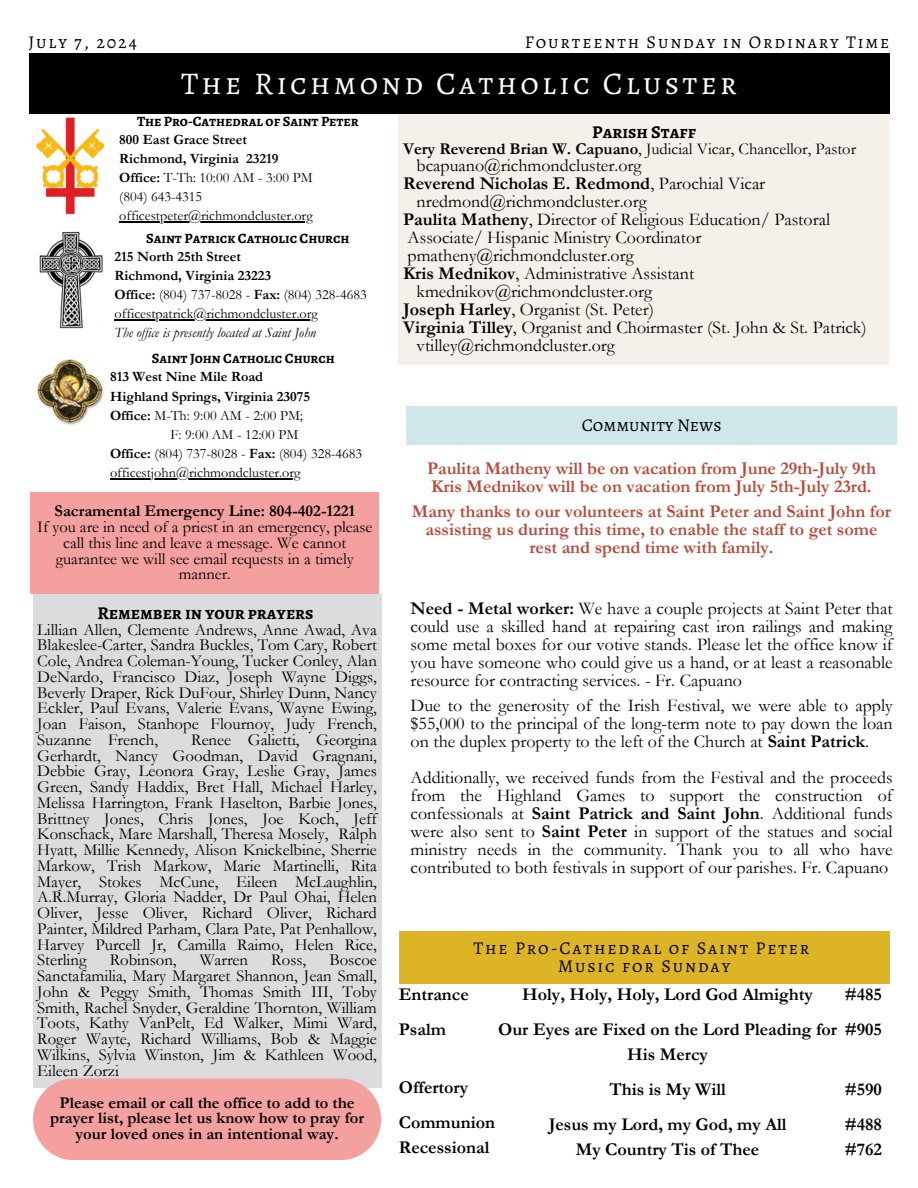
<style>
.page{position:relative;width:918px;height:1188px;background:#fff}
.page>*{position:absolute;margin:0;border:0;box-sizing:border-box;transform-origin:0 0}
.t1{font:31.65px "Alegreya SC";letter-spacing:.105em;color:#fff}
.t2{font:18px/18px "Garamond";color:#000;text-align:justify}
.t3{font:700 18px/18px "Garamond";color:#b64a3b}
.t4{font:700 18px/25px "Garamond";color:#000}
.t5{font:18px/18px "Alegreya SC";letter-spacing:.105em;color:#000;text-align:center}
.t6{font:700 18px "Alegreya SC";color:#000}
.t7{font:18px "Alegreya SC";color:#000}
.t8{font:16.8px/15.8px "Garamond";color:#000;text-align:justify}
.t9{font:16.5px/15.8px "Garamond";color:#000;text-align:center}
.t10{font:700 16.5px/15.8px "Garamond";color:#000;text-align:center}
.t11{font:14.25px "Garamond";color:#000}
.t12{font:700 14.25px "Garamond";color:#000}
.t13{font:700 14.25px "Alegreya SC";color:#000}
.t14{font:italic 14.25px "Garamond";color:#000}
.s1{font-weight:700}
.s2{font-weight:400}
</style>
<div class="page">
<div style="left:399px;top:114px;width:490px;height:251px;background:#f5f0ea"></div>
<img style="left:39px;top:231px;width:64px;height:98px">
<img style="left:36px;top:359px;width:68px;height:66px">
<hr style="left:110px;top:478px;width:191px;height:1px;background:#000">
<hr style="left:119px;top:221px;width:194px;height:1px;background:#000">
<hr style="left:115px;top:319px;width:203px;height:1px;background:#000">
<img style="left:36px;top:117px;width:69px;height:98px">
<div style="left:29px;top:53px;width:860px;height:61px;background:#000"></div>
<div style="left:33px;top:594px;width:348px;height:494px;background:#dcdcdf"></div>
<div style="left:399px;top:931px;width:490px;height:53px;background:#ddb424"></div>
<div style="left:33px;top:1078px;width:348px;height:82px;background:#f4a09e"></div>
<div style="left:406px;top:406px;width:491px;height:39px;background:#d0e7ea"></div>
<div style="left:31px;top:493px;width:348px;height:101px;background:#f4a09e"></div>
<h2 class="t5" style="left:29px;top:33px;width:110px">July 7, 2024</h2>
<h3 class="t5" style="left:525px;top:33px;width:366px">Fourteenth Sunday in Ordinary Time</h3>
<p class="t1" style="left:181px;top:62px;width:557px">The Richmond Catholic Cluster</p>
<p class="t13" style="left:137px;top:111px;width:223px">The Pro-Cathedral of Saint Peter</p>
<p class="t12" style="left:119px;top:131px;width:129px">800 East Grace Street</p>
<p class="t12" style="left:119px;top:151px;width:161px">Richmond, Virginia 23219</p>
<p class="t11" style="left:119px;top:170px;width:195px"><span class="s1">Office:</span> T-Th: 10:00 AM - 3:00 PM</p>
<p class="t11" style="left:119px;top:189px;width:85px">(804) 643-4315</p>
<p class="t11" style="left:119px;top:208px;width:195px">officestpeter@richmondcluster.org</p>
<p class="t13" style="left:146px;top:228px;width:205px">Saint Patrick Catholic Church</p>
<p class="t12" style="left:115px;top:248px;width:128px">215 North 25th Street</p>
<p class="t12" style="left:115px;top:267px;width:158px">Richmond, Virginia 23223</p>
<p class="t11" style="left:115px;top:287px;width:254px"><span class="s1">Office:</span> (804) 737-8028 - <span class="s1">Fax:</span> (804) 328-4683</p>
<p class="t11" style="left:115px;top:306px;width:205px">officestpatrick@richmondcluster.org</p>
<p class="t14" style="left:115px;top:325px;width:203px">The of ice is presently located at Saint John</p>
<p class="t13" style="left:152px;top:349px;width:185px">Saint John Catholic Church</p>
<p class="t12" style="left:110px;top:369px;width:155px">813 West Nine Mile Road</p>
<p class="t12" style="left:110px;top:388px;width:202px">Highland Springs, Virginia 23075</p>
<p class="t11" style="left:110px;top:407px;width:194px"><span class="s1">Office:</span> M-Th: 9:00 AM - 2:00 PM;</p>
<p class="t11" style="left:171px;top:427px;width:129px">F: 9:00 AM - 12:00 PM</p>
<p class="t11" style="left:110px;top:446px;width:254px"><span class="s1">Office:</span> (804) 737-8028 - <span class="s1">Fax:</span> (804) 328-4683</p>
<p class="t11" style="left:110px;top:465px;width:192px">officestjohn@richmondcluster.org</p>
<h2 class="t9" style="left:37px;top:504px;width:337px"><span class="s1">Sacramental Emergency Line: 804-402-1221<br></span>If you are in need of a priest in an emergency, please call this line and leave a message. We cannot guarantee we will see email requests in a timely manner.</h2>
<h3 class="t6" style="left:97px;top:601px;width:218px">Remember in your prayers</h3>
<h3 class="t8" style="left:37px;top:622px;width:341px">Lillian Allen, Clemente Andrews, Anne Awad, Ava Blakeslee-Carter, Sandra Buckles, Tom Cary, Robert Cole, Andrea Coleman-Young, Tucker Conley, Alan DeNardo, Francisco Diaz, Joseph Wayne Diggs, Beverly Draper, Rick DuFour, Shirley Dunn, Nancy Eckler, Paul Evans, Valerie Evans, Wayne Ewing, Joan Faison, Stanhope Flournoy, Judy French, Suzanne French,</h3>
<h3 class="t8" style="left:37px;top:732px;width:341px;text-indent:154px">Renee Galietti, Georgina Gerhardt, Nancy Goodman, David Gragnani, Debbie Gray, Leonora Gray, Leslie Gray, James Green, Sandy Haddix, Bret Hall, Michael Harley, Melissa Harrington, Frank Haselton, Barbie Jones, Brittney Jones, Chris Jones, Joe Koch, Jeff Konschack, Mare Marshall, Theresa Mosely, Ralph Hyatt, Millie Kennedy, Alison Knickelbine, Sherrie Markow, Trish Markow, Marie Martinelli, Rita Mayer, Stokes McCune, Eileen McLaughlin, A.R.Murray, Gloria Nadder, Dr Paul Ohai, Helen Oliver, Jesse Oliver, Richard Oliver, Richard Painter, Mildred Parham, Clara Pate, Pat Penhallow, Harvey Purcell Jr, Camilla Raimo, Helen Rice, Sterling</h3>
<h3 class="t8" style="left:110px;top:952px;width:68px">Robinson,</h3>
<h3 class="t8" style="left:200px;top:952px;width:50px">Warren</h3>
<h3 class="t8" style="left:271px;top:952px;width:36px">Ross,</h3>
<h3 class="t8" style="left:37px;top:952px;width:341px;text-indent:292px">Boscoe Sanctafamilia, Mary Margaret Shannon, Jean Small, John &amp; Peggy Smith, Thomas Smith III, Toby Smith, Rachel Snyder, Geraldine Thornton, William Toots, Kathy VanPelt, Ed Walker, Mimi Ward, Roger Wayte, Richard Williams, Bob &amp; Maggie Wilkins, Sylvia Winston, Jim &amp; Kathleen Wood, Eileen Zorzi</h3>
<h2 class="t10" style="left:50px;top:1095px;width:315px">Please email or call the office to add to the prayer list, please let us know how to pray for your loved ones in an intentional way.</h2>
<h3 class="t6" style="left:592px;top:120px;width:105px">Parish Staff</h3>
<h3 class="t9" style="left:403px;top:141px;width:455px"><span class="s1">Very Reverend Brian W. Capuano</span>, Judicial Vicar, Chancellor, Pastor</h3>
<h3 class="t2" style="left:417px;top:157px;width:226px">bcapuano@richmondcluster.org</h3>
<h3 class="t4" style="left:403px;top:171px;width:364px">Reverend Nicholas E. Redmond<span class="s2">, Parochial Vicar</span></h3>
<h3 class="t2" style="left:417px;top:193px;width:232px">nredmond@richmondcluster.org</h3>
<h3 class="t2" style="left:403px;top:211px;width:429px"><span class="s1">Paulita Matheny</span>, Director of Religious Education/ Pastoral</h3>
<h3 class="t2" style="left:408px;top:229px;width:295px">Associate/ Hispanic Ministry Coordinator</h3>
<h3 class="t2" style="left:408px;top:247px;width:228px">pmatheny@richmondcluster.org</h3>
<h3 class="t2" style="left:403px;top:265px;width:293px"><span class="s1">Kris Mednikov</span>, Administrative Assistant</h3>
<h3 class="t2" style="left:417px;top:283px;width:237px">kmednikov@richmondcluster.org</h3>
<h3 class="t2" style="left:403px;top:301px;width:252px"><span class="s1">Joseph Harley</span>, Organist (St. Peter)</h3>
<h3 class="t2" style="left:403px;top:319px;width:465px"><span class="s1">Virginia Tilley</span>, Organist and Choirmaster (St. John &amp; St. Patrick)</h3>
<h3 class="t2" style="left:417px;top:337px;width:200px">vtilley@richmondcluster.org</h3>
<h2 class="t7" style="left:582px;top:413px;width:141px">Community News</h2>
<h2 class="t3" style="left:427px;top:460px;width:450px">Paulita Matheny will be on vacation from June 29th-July 9th<br>Kris Mednikov will be on vacation from July 5th-July 23rd.</h2>
<h2 class="t3" style="left:412px;top:503px;width:481px;text-align:center">Many thanks to our volunteers at Saint Peter and Saint John for assisting us during this time, to enable the staff to get some rest and spend time with family.</h2>
<h2 class="t2" style="left:411px;top:600px;width:484px"><span class="s1">Need - Metal worker:</span> We have a couple projects at Saint Peter that could use a skilled hand at repairing cast iron railings and making some metal boxes for our votive stands. Please let the office know if you have someone who could give us a hand, or at least a reasonable resource for contracting services. - Fr. Capuano</h2>
<h2 class="t2" style="left:411px;top:696px;width:484px">Due to the generosity of the Irish Festival, we were able to apply $55,000 to the principal of the long-term note to pay down the loan on the duplex property to the left of the Church at <span class="s1">Saint Patrick</span>.</h2>
<h2 class="t2" style="left:411px;top:768px;width:484px">Additionally, we received funds from the Festival and the proceeds from the Highland Games to support the construction of confessionals at <span class="s1">Saint Patrick and Saint John</span>. Additional funds were also sent to <span class="s1">Saint Peter</span> in support of the statues and social ministry needs in the community. Thank you to all who have contributed to both festivals in support of our parishes. Fr. Capuano</h2>
<p class="t5" style="left:473px;top:939px;width:338px">The Pro-Cathedral of Saint Peter<br>Music for Sunday</p>
<h3 class="t4" style="left:522px;top:982px;width:292px">Holy, Holy, Holy, Lord God Almighty</h3>
<h3 class="t4" style="left:627px;top:1017px;width:256px;text-indent:-129px">Our Eyes are Fixed on the Lord Pleading for #905<br>His Mercy</h3>
<h2 class="t4" style="left:609px;top:1077px;width:118px">This is My Will</h2>
<h2 class="t4" style="left:549px;top:1112px;width:239px;text-align:center">Jesus my Lord, my God, my All<br>My Country Tis of Thee</h2>
<h2 class="t4" style="left:845px;top:982px;width:39px">#485</h2>
<h3 class="t4" style="left:399px;top:982px;width:71px">Entrance</h3>
<h3 class="t4" style="left:399px;top:1017px;width:49px">Psalm</h3>
<h3 class="t4" style="left:399px;top:1075px;width:71px">Offertory</h3>
<h3 class="t4" style="left:399px;top:1111px;width:98px">Communion<br>Recessional</h3>
<h2 class="t4" style="left:845px;top:1077px;width:39px">#590</h2>
<h2 class="t4" style="left:845px;top:1112px;width:39px">#488 #762</h2>
</div>
